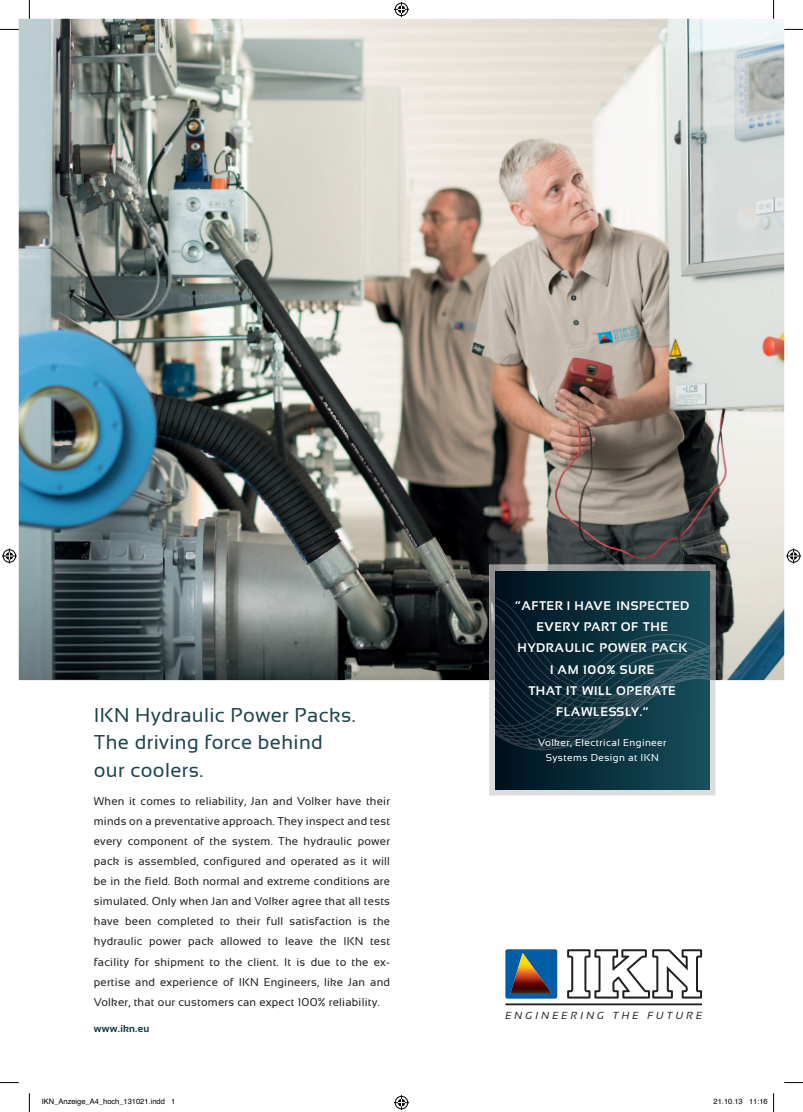
<style>
.page{position:relative;width:803px;height:1112px;background:#fff}
.page>*{position:absolute;margin:0;border:0;box-sizing:border-box;transform-origin:0 0}
.t1{font:20px/27.5px "Sansation";letter-spacing:.02em;color:#1d4550}
.t2{font:700 12.5px/21.2px "Sansation";letter-spacing:.05em;color:#fff;text-align:center}
.t3{font:11.25px/20px "Sansation";letter-spacing:.02em;color:#231f20;text-align:justify}
.t4{font:italic 10.25px "Sansation";letter-spacing:.3em;color:#231f20}
.t5{font:10px/14.9px "Sansation";letter-spacing:.04em;color:#fff;text-align:center}
.t6{font:700 10px "Sansation";letter-spacing:.02em;color:#0c343f}
.t7{font:7.5px "Helvetica";color:#000}
</style>
<div class="page">
<img style="left:19px;top:19px;width:765px;height:661px">
<svg style="left:489px;top:680px;width:226px;height:115px;background:#c3c9cc"></svg>
<img style="left:489px;top:564px;width:226px;height:39px">
<img style="left:489px;top:601px;width:6px;height:79px">
<img style="left:709px;top:603px;width:6px;height:77px">
<img style="left:495px;top:571px;width:214px;height:218px">
<svg style="left:567px;top:949px;width:135px;height:49px"></svg>
<svg style="left:505px;top:949px;width:52px;height:49px"></svg>
<img style="left:510px;top:952px;width:42px;height:41px">
<hr style="left:505px;top:1003px;width:197px;height:1px;background:#231f20">
<svg style="left:0;top:29px;width:19px;height:1px"></svg>
<svg style="left:784px;top:29px;width:19px;height:1px"></svg>
<svg style="left:0;top:1082px;width:19px;height:1px"></svg>
<svg style="left:784px;top:1082px;width:19px;height:1px"></svg>
<svg style="left:29px;top:0;width:1px;height:19px"></svg>
<svg style="left:29px;top:1093px;width:1px;height:18px"></svg>
<svg style="left:773px;top:0;width:1px;height:19px"></svg>
<svg style="left:394px;top:2px;width:15px;height:15px"></svg>
<svg style="left:394px;top:1095px;width:15px;height:14px"></svg>
<svg style="left:2px;top:548px;width:15px;height:15px"></svg>
<svg style="left:786px;top:548px;width:15px;height:15px"></svg>
<svg style="left:773px;top:1093px;width:1px;height:18px"></svg>
<h1 class="t1" style="left:94px;top:701px;width:263px">IKN Hydraulic Power Packs.<br>The driving force behind our coolers.</h1>
<p class="t3" style="left:94px;top:791px;width:298px">When it comes to reliability, Jan and Volker have their minds on a preventative approach. They inspect and test every component of the system. The hydraulic power pack is assembled, configured and operated as it will be in the field. Both normal and extreme conditions are simulated. Only when Jan and Volker agree that all tests have been completed to their full satisfaction is the hydraulic power pack allowed to leave the IKN test facility for shipment to the client. It is due to the ex&shy;pertise and experience of IKN Engineers, like Jan and Volker, that our customers can expect 100% reliability.</p>
<p class="t6" style="left:94px;top:1022px;width:57px">www.ikn.eu</p>
<p class="t2" style="left:515px;top:594px;width:176px">“AFTER I HAVE INSPECTED<br>EVERY PART OF THE<br>HYDRAULIC POWER PACK<br>I AM 100% SURE<br>THAT IT WILL OPERATE<br>FLAWLESSLY.“</p>
<p class="t5" style="left:538px;top:734px;width:130px">Volker, Electrical Engineer<br>Systems Design at IKN</p>
<p class="t4" style="left:505px;top:1009px;width:198px">ENGINEERING THE FUTURE</p>
<p class="t7" style="left:42px;top:1095px;width:135px">IKN_Anzeige_A4_hoch_131021.indd 1</p>
<p class="t7" style="left:713px;top:1095px;width:56px">21.10.13 11:16</p>
</div>
